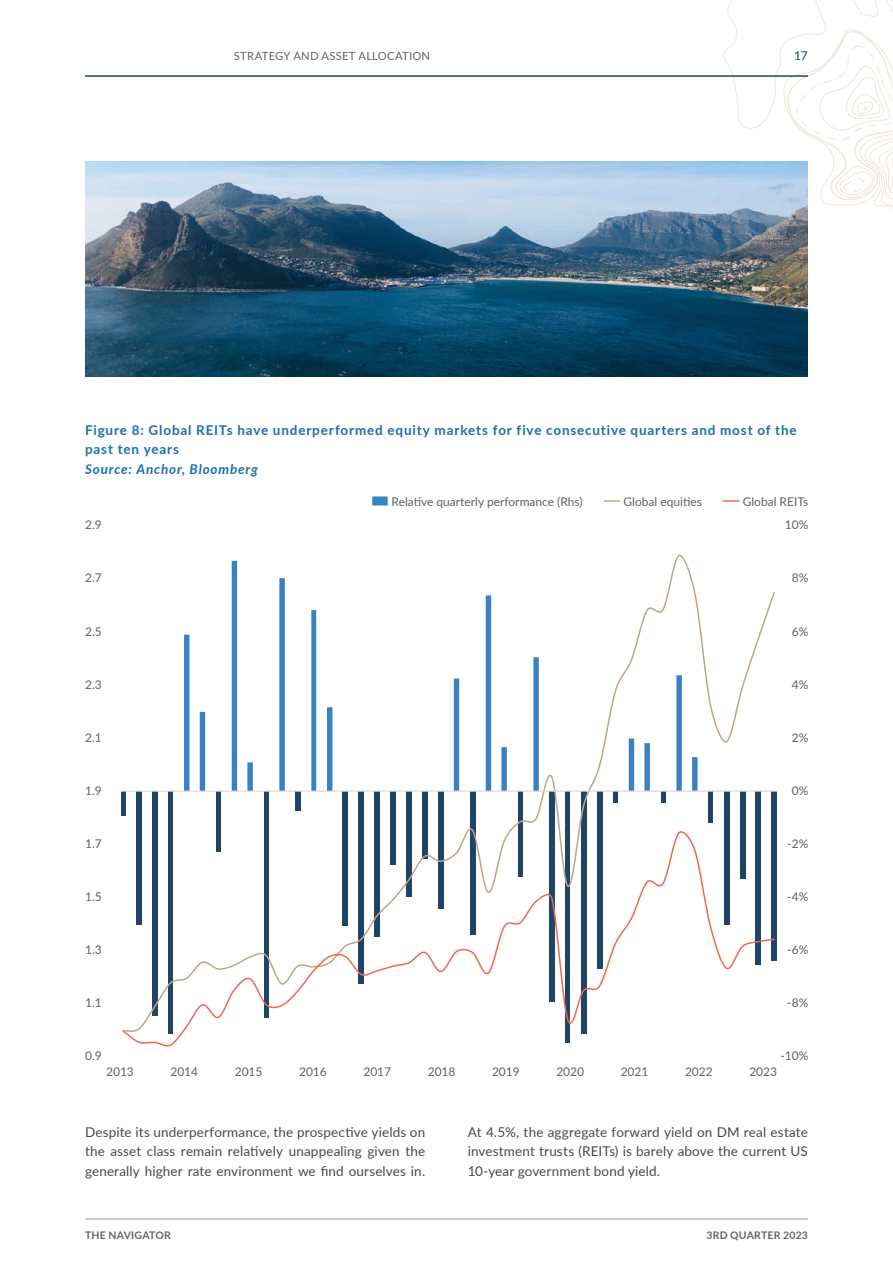
<style>
.page{position:relative;width:893px;height:1263px;background:#fff}
.page>*{position:absolute;margin:0;border:0;box-sizing:border-box;transform-origin:0 0}
.t1{font:13.5px/19.5px "Lato";letter-spacing:.01em;color:#434a4f;text-align:justify}
.t2{font:700 13.5px/19.5px "Lato";letter-spacing:.06em;color:#1d6fae}
.t3{font:italic 700 13.5px "Lato";letter-spacing:.06em;color:#1d6fae}
.t4{font:12px "Lato";color:#5d6267}
.t5{font:12px "Lato";color:#1e4468}
.t6{font:11.25px "Lato";letter-spacing:.02em;color:#636466}
.t7{font:700 10.5px "Lato";letter-spacing:.02em;color:#636466}
</style>
<div class="page">
<svg style="left:724px;top:0;width:169px;height:258px"></svg>
<hr style="left:85px;top:75px;width:723px;height:2px;background:#1e4468">
<hr style="left:85px;top:1218px;width:723px;height:1px;background:#8fa1b4">
<div style="left:772px;top:791px;width:5px;height:170px;background:#1e4568"></div>
<svg style="left:121px;top:554px;width:654px;height:272px"></svg>
<svg style="left:122px;top:826px;width:653px;height:221px"></svg>
<div style="left:372px;top:496px;width:16px;height:9px;background:#3882c4"></div>
<svg style="left:604px;top:500px;width:16px;height:2px"></svg>
<svg style="left:723px;top:500px;width:16px;height:2px"></svg>
<hr style="left:121px;top:790px;width:656px;height:2px;background:#dad9d9">
<img style="left:85px;top:162px;width:722px;height:214px">
<p class="t6" style="left:234px;top:47px;width:198px">STRATEGY AND ASSET ALLOCATION</p>
<p class="t5" style="left:794px;top:47px;width:15px">17</p>
<p class="t2" style="left:85px;top:419px;width:713px">Figure 8: Global REITs have underperformed equity markets for five consecutive quarters and most of the past ten years</p>
<p class="t3" style="left:85px;top:459px;width:174px">Source: Anchor, Bloomberg</p>
<p class="t4" style="left:392px;top:492px;width:193px">Relative quarterly performance (Rhs)</p>
<p class="t4" style="left:623px;top:492px;width:80px">Global equities</p>
<p class="t4" style="left:743px;top:492px;width:67px">Global REITs</p>
<p class="t4" style="left:85px;top:516px;width:18px">2.9</p>
<p class="t4" style="left:785px;top:516px;width:25px">10%</p>
<p class="t4" style="left:85px;top:569px;width:18px">2.7</p>
<p class="t4" style="left:792px;top:569px;width:18px">8%</p>
<p class="t4" style="left:85px;top:623px;width:18px">2.5</p>
<p class="t4" style="left:792px;top:622px;width:18px">6%</p>
<p class="t4" style="left:85px;top:676px;width:18px">2.3</p>
<p class="t4" style="left:792px;top:676px;width:18px">4%</p>
<p class="t4" style="left:85px;top:729px;width:18px">2.1</p>
<p class="t4" style="left:792px;top:729px;width:18px">2%</p>
<p class="t4" style="left:85px;top:782px;width:18px">1.9</p>
<p class="t4" style="left:792px;top:782px;width:18px">0%</p>
<p class="t4" style="left:85px;top:835px;width:18px">1.7</p>
<p class="t4" style="left:787px;top:835px;width:23px">-2%</p>
<p class="t4" style="left:85px;top:888px;width:18px">1.5</p>
<p class="t4" style="left:787px;top:888px;width:23px">-4%</p>
<p class="t4" style="left:85px;top:941px;width:18px">1.3</p>
<p class="t4" style="left:787px;top:941px;width:23px">-6%</p>
<p class="t4" style="left:85px;top:994px;width:18px">1.1</p>
<p class="t4" style="left:787px;top:994px;width:23px">-8%</p>
<p class="t4" style="left:85px;top:1047px;width:18px">0.9</p>
<p class="t4" style="left:780px;top:1047px;width:29px">-10%</p>
<p class="t4" style="left:106px;top:1063px;width:29px">2013</p>
<p class="t4" style="left:170px;top:1063px;width:29px">2014</p>
<p class="t4" style="left:235px;top:1063px;width:29px">2015</p>
<p class="t4" style="left:299px;top:1063px;width:29px">2016</p>
<p class="t4" style="left:363px;top:1063px;width:29px">2017</p>
<p class="t4" style="left:428px;top:1063px;width:29px">2018</p>
<p class="t4" style="left:492px;top:1063px;width:29px">2019</p>
<p class="t4" style="left:556px;top:1063px;width:29px">2020</p>
<p class="t4" style="left:621px;top:1063px;width:29px">2021</p>
<p class="t4" style="left:685px;top:1063px;width:29px">2022</p>
<p class="t4" style="left:749px;top:1063px;width:29px">2023</p>
<p class="t1" style="left:85px;top:1121px;width:342px">Despite its underperformance, the prospective yields on the asset class remain relatively unappealing given the generally higher rate environment we find ourselves in.</p>
<p class="t1" style="left:468px;top:1121px;width:342px">At 4.5%, the aggregate forward yield on DM real estate investment trusts (REITs) is barely above the current US 10-year government bond yield.</p>
<p class="t7" style="left:85px;top:1227px;width:87px">THE NAVIGATOR</p>
<p class="t7" style="left:706px;top:1227px;width:103px">3RD QUARTER 2023</p>
</div>
